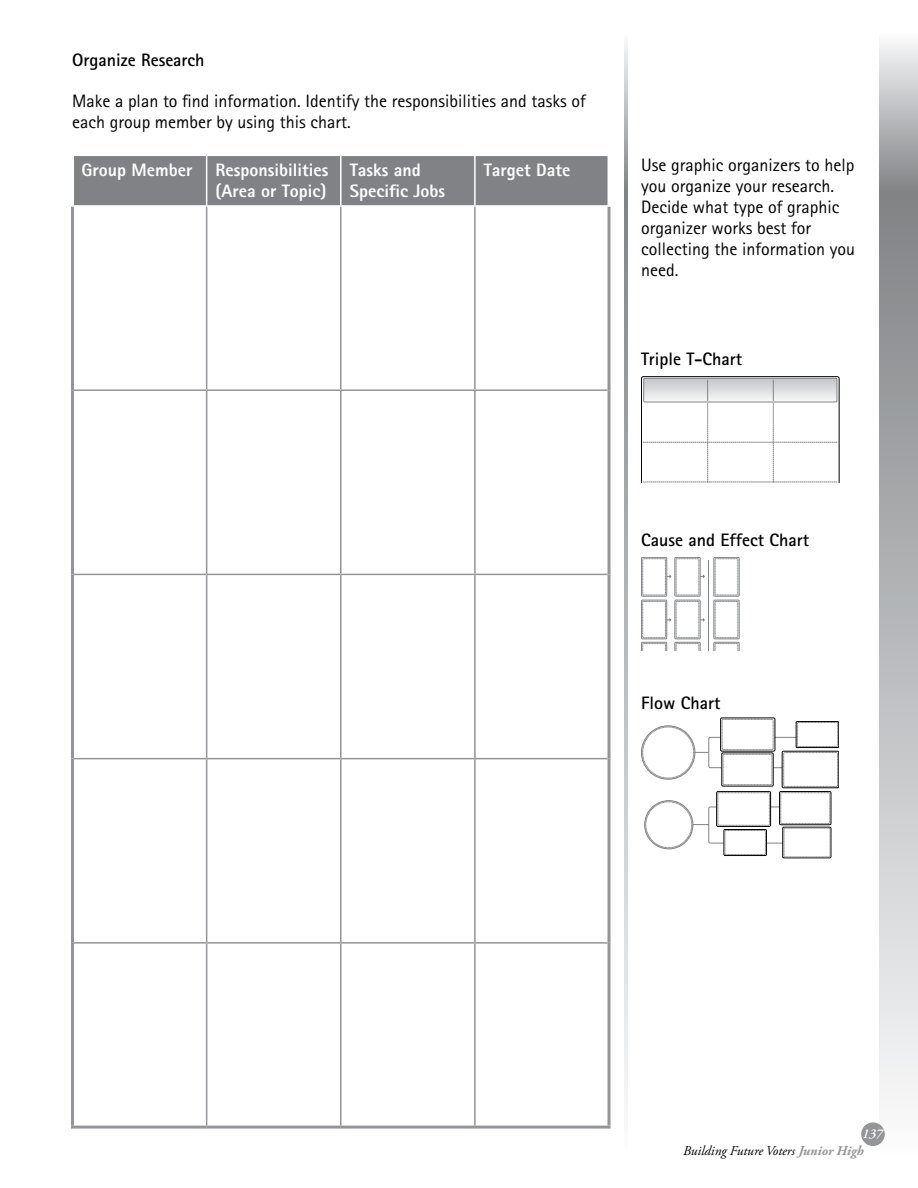
<style>
.page{position:relative;width:918px;height:1188px;background:#fff}
.page>*{position:absolute;margin:0;border:0;box-sizing:border-box;transform-origin:0 0}
.t1{font:18px/21px "Rotis Sans Serif Std";color:#000}
.t2{font:800 18px/21px "Rotis Sans Serif Std";color:#fff}
.t3{font:700 18px "Rotis Sans Serif Std";color:#000}
.t4{font:italic 13.5px/17.2px "Adobe Garamond Pro";color:#000}
.s1{font-weight:600;color:#fff}
.s2{font-weight:700;color:#939598}
</style>
<div class="page">
<div style="left:880px;top:192px;width:38px;height:970px;background:linear-gradient(to bottom,#7f8184,#fcfcfd)"></div>
<div style="left:880px;top:32px;width:38px;height:160px;background:linear-gradient(to bottom,#fcfcfd,#808386)"></div>
<svg style="left:625px;top:192px;width:3px;height:906px"></svg>
<svg style="left:625px;top:43px;width:3px;height:149px"></svg>
<div style="left:861px;top:1122px;width:24px;height:24px;background:#939598;border-radius:50%"></div>
<div style="left:74px;top:156px;width:534px;height:49px;background:#808285"></div>
<svg style="left:74px;top:207px;width:534px;height:919px"></svg>
<hr style="left:206px;top:156px;width:1px;height:49px;background:#fff">
<hr style="left:340px;top:156px;width:2px;height:49px;background:#fff">
<hr style="left:474px;top:156px;width:2px;height:49px;background:#fff">
<hr style="left:71px;top:207px;width:3px;height:183px;background:#939598">
<hr style="left:608px;top:207px;width:3px;height:183px;background:#939598">
<hr style="left:71px;top:390px;width:3px;height:184px;background:#939598">
<hr style="left:608px;top:390px;width:3px;height:184px;background:#939598">
<hr style="left:71px;top:574px;width:3px;height:185px;background:#939598">
<hr style="left:608px;top:574px;width:3px;height:185px;background:#939598">
<hr style="left:71px;top:759px;width:3px;height:184px;background:#939598">
<hr style="left:608px;top:759px;width:3px;height:184px;background:#939598">
<hr style="left:71px;top:943px;width:3px;height:183px;background:#939598">
<hr style="left:608px;top:943px;width:3px;height:183px;background:#939598">
<hr style="left:71px;top:1126px;width:136px;height:3px;background:#939598">
<hr style="left:207px;top:1126px;width:134px;height:3px;background:#939598">
<hr style="left:341px;top:1126px;width:134px;height:3px;background:#939598">
<hr style="left:475px;top:1126px;width:136px;height:3px;background:#939598">
<hr style="left:206px;top:207px;width:1px;height:182px;background:#939598">
<hr style="left:340px;top:207px;width:2px;height:182px;background:#939598">
<hr style="left:474px;top:207px;width:2px;height:182px;background:#939598">
<hr style="left:74px;top:389px;width:133px;height:2px;background:#939598">
<hr style="left:207px;top:389px;width:134px;height:2px;background:#939598">
<hr style="left:206px;top:391px;width:1px;height:183px;background:#939598">
<hr style="left:341px;top:389px;width:134px;height:2px;background:#939598">
<hr style="left:340px;top:391px;width:2px;height:183px;background:#939598">
<hr style="left:475px;top:389px;width:133px;height:2px;background:#939598">
<hr style="left:474px;top:391px;width:2px;height:183px;background:#939598">
<hr style="left:74px;top:574px;width:133px;height:1px;background:#939598">
<hr style="left:207px;top:574px;width:134px;height:1px;background:#939598">
<hr style="left:206px;top:575px;width:1px;height:183px;background:#939598">
<hr style="left:341px;top:574px;width:134px;height:1px;background:#939598">
<hr style="left:340px;top:575px;width:2px;height:183px;background:#939598">
<hr style="left:475px;top:574px;width:133px;height:1px;background:#939598">
<hr style="left:474px;top:575px;width:2px;height:183px;background:#939598">
<hr style="left:74px;top:758px;width:133px;height:1px;background:#939598">
<hr style="left:207px;top:758px;width:134px;height:1px;background:#939598">
<hr style="left:206px;top:759px;width:1px;height:183px;background:#939598">
<hr style="left:341px;top:758px;width:134px;height:1px;background:#939598">
<hr style="left:340px;top:759px;width:2px;height:183px;background:#939598">
<hr style="left:475px;top:758px;width:133px;height:1px;background:#939598">
<hr style="left:474px;top:759px;width:2px;height:183px;background:#939598">
<hr style="left:74px;top:942px;width:133px;height:2px;background:#939598">
<hr style="left:207px;top:942px;width:134px;height:2px;background:#939598">
<hr style="left:206px;top:944px;width:1px;height:182px;background:#939598">
<hr style="left:341px;top:942px;width:134px;height:2px;background:#939598">
<hr style="left:340px;top:944px;width:2px;height:182px;background:#939598">
<hr style="left:475px;top:942px;width:133px;height:2px;background:#939598">
<hr style="left:474px;top:944px;width:2px;height:182px;background:#939598">
<svg style="left:641px;top:376px;width:198px;height:107px"></svg>
<div style="left:720px;top:718px;width:55px;height:33px;border:1px solid #000"></div>
<div style="left:722px;top:719px;width:51px;height:31px;border:1px dashed #808285"></div>
<div style="left:796px;top:721px;width:43px;height:27px;border:1px solid #000"></div>
<div style="left:797px;top:722px;width:41px;height:25px;border:1px dashed #808285"></div>
<div style="left:782px;top:751px;width:57px;height:37px;border:1px solid #000"></div>
<div style="left:783px;top:752px;width:55px;height:35px;border:1px dashed #808285"></div>
<svg style="left:679px;top:737px;width:122px;height:107px"></svg>
<svg style="left:641px;top:726px;width:54px;height:53px"></svg>
<div style="left:641px;top:726px;width:54px;height:54px;border:1px solid #808285;border-radius:50%"></div>
<div style="left:643px;top:727px;width:51px;height:51px;background:#fff;border-radius:50%"></div>
<div style="left:642px;top:727px;width:52px;height:51px;border:1px dashed #808285;border-radius:50%"></div>
<svg style="left:645px;top:801px;width:48px;height:48px"></svg>
<div style="left:644px;top:800px;width:49px;height:49px;border:1px solid #808285;border-radius:50%"></div>
<div style="left:646px;top:802px;width:46px;height:46px;background:#fff;border-radius:50%"></div>
<div style="left:646px;top:802px;width:46px;height:46px;border:1px dashed #808285;border-radius:50%"></div>
<div style="left:783px;top:827px;width:48px;height:31px;border:1px solid #000"></div>
<div style="left:784px;top:828px;width:46px;height:29px;background:#fff"></div>
<div style="left:784px;top:828px;width:46px;height:29px;border:1px dashed #808285"></div>
<div style="left:779px;top:791px;width:52px;height:34px;border:1px solid #000"></div>
<div style="left:781px;top:793px;width:49px;height:31px;background:#fff"></div>
<div style="left:781px;top:792px;width:49px;height:32px;border:1px dashed #808285"></div>
<div style="left:724px;top:829px;width:43px;height:27px;border:1px solid #000"></div>
<div style="left:725px;top:830px;width:40px;height:25px;background:#fff"></div>
<div style="left:725px;top:830px;width:41px;height:25px;border:1px dashed #808285"></div>
<div style="left:716px;top:791px;width:55px;height:36px;border:1px solid #000"></div>
<div style="left:718px;top:793px;width:51px;height:32px;background:#fff"></div>
<div style="left:718px;top:793px;width:52px;height:33px;border:1px dashed #808285"></div>
<svg style="left:641px;top:642px;width:26px;height:9px"></svg>
<svg style="left:675px;top:642px;width:25px;height:9px"></svg>
<svg style="left:714px;top:642px;width:25px;height:9px"></svg>
<svg style="left:667px;top:618px;width:5px;height:4px"></svg>
<div style="left:641px;top:600px;width:26px;height:39px;border:1px solid #808285"></div>
<div style="left:642px;top:601px;width:24px;height:37px;border:1px dashed #808285"></div>
<svg style="left:700px;top:618px;width:5px;height:4px"></svg>
<svg style="left:667px;top:574px;width:5px;height:4px"></svg>
<svg style="left:700px;top:574px;width:5px;height:4px"></svg>
<div style="left:675px;top:600px;width:25px;height:39px;border:1px solid #808285"></div>
<div style="left:676px;top:601px;width:23px;height:37px;border:1px dashed #808285"></div>
<div style="left:714px;top:600px;width:25px;height:39px;border:1px solid #808285"></div>
<div style="left:715px;top:601px;width:23px;height:37px;border:1px dashed #808285"></div>
<div style="left:641px;top:557px;width:26px;height:39px;border:1px solid #808285"></div>
<div style="left:642px;top:558px;width:24px;height:37px;border:1px dashed #808285"></div>
<div style="left:675px;top:557px;width:25px;height:39px;border:1px solid #808285"></div>
<div style="left:676px;top:558px;width:23px;height:37px;border:1px dashed #808285"></div>
<div style="left:714px;top:557px;width:25px;height:39px;border:1px solid #808285"></div>
<div style="left:715px;top:558px;width:23px;height:37px;border:1px dashed #808285"></div>
<hr style="left:708px;top:560px;width:1px;height:91px;background:#808285">
<p class="t3" style="left:72px;top:49px;width:134px">Organize Research</p>
<p class="t1" style="left:72px;top:90px;width:515px">Make a plan to find information. Identify the responsibilities and tasks of each group member by using this chart.</p>
<p class="t2" style="left:82px;top:159px;width:113px">Group Member</p>
<p class="t2" style="left:216px;top:159px;width:114px">Responsibilities (Area or Topic)</p>
<p class="t2" style="left:350px;top:159px;width:97px">Tasks and<br>Specific Jobs</p>
<p class="t2" style="left:484px;top:159px;width:88px">Target Date</p>
<p class="t1" style="left:641px;top:155px;width:215px">Use graphic organizers to help you organize your research.<br>Decide what type of graphic organizer works best for collecting the information you need.</p>
<p class="t3" style="left:641px;top:348px;width:102px">Triple T-Chart</p>
<p class="t3" style="left:641px;top:528px;width:169px">Cause and Effect Chart</p>
<p class="t3" style="left:641px;top:692px;width:81px">Flow Chart</p>
<p class="t4" style="left:683px;top:1126px;width:201px;text-indent:179px"><span class="s1">137<br></span>Building Future Voters <span class="s2">Junior High</span></p>
</div>
